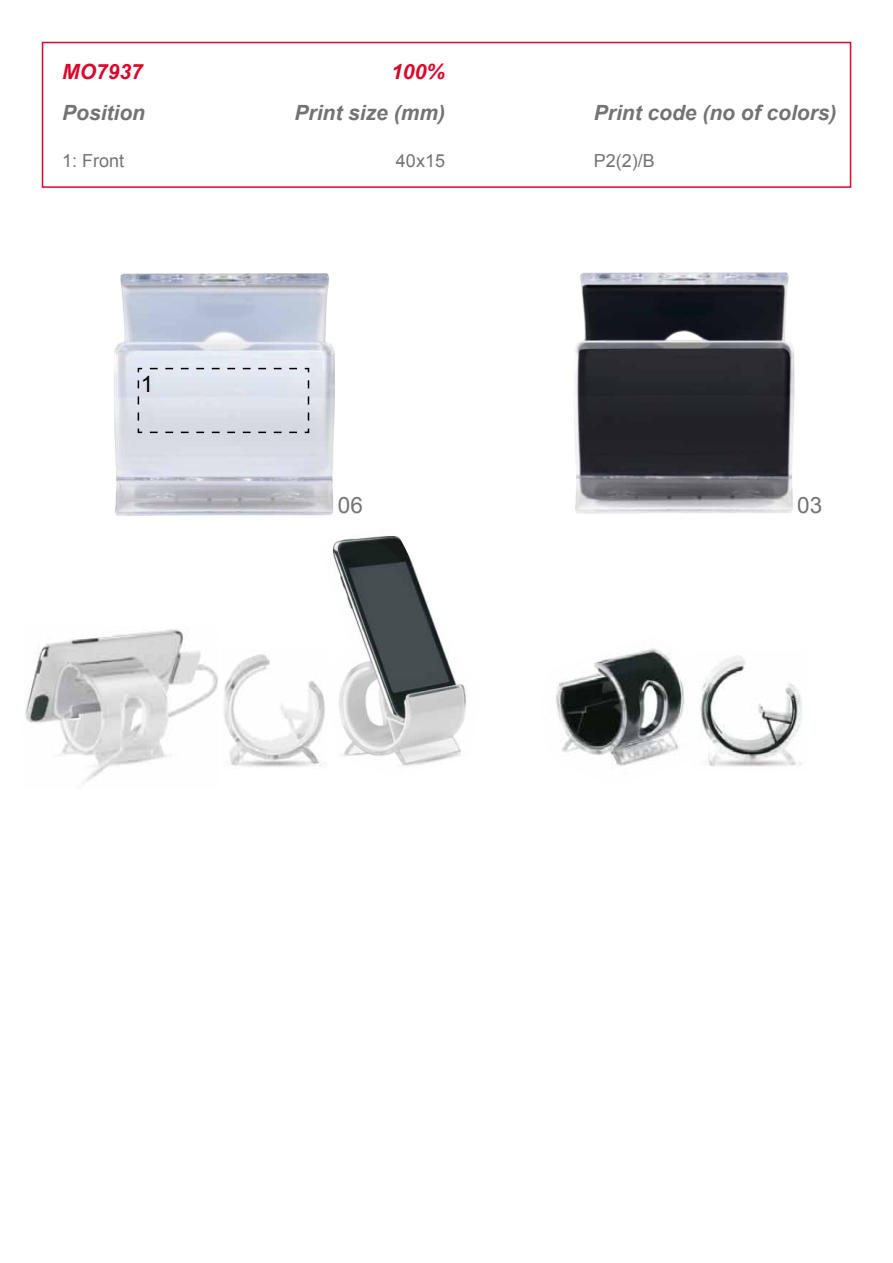
<style>
.page{position:relative;width:893px;height:1263px;background:#fff}
.page>*{position:absolute;margin:0;border:0;box-sizing:border-box;transform-origin:0 0}
.t1{font:22.5px "Arial";color:#747373}
.t2{font:22.5px "Arial";color:#000}
.t3{font:italic 700 21px "Arial";color:#747373}
.t4{font:italic 700 21px "Arial";color:#dd052b}
.t5{font:18px "Arial";color:#747373}
</style>
<div class="page">
<div style="left:42px;top:42px;width:809px;height:146px;border:2px solid #dd052b"></div>
<img style="left:114px;top:273px;width:221px;height:242px">
<img style="left:574px;top:272px;width:220px;height:241px">
<img style="left:25px;top:629px;width:193px;height:155px">
<img style="left:223px;top:654px;width:96px;height:113px">
<img style="left:319px;top:535px;width:147px;height:231px">
<img style="left:555px;top:648px;width:130px;height:118px">
<img style="left:700px;top:655px;width:102px;height:112px">
<svg style="left:137px;top:427px;width:160px;height:7px"></svg>
<svg style="left:137px;top:367px;width:7px;height:54px"></svg>
<svg style="left:150px;top:367px;width:160px;height:7px"></svg>
<svg style="left:303px;top:380px;width:7px;height:54px"></svg>
<p class="t4" style="left:62px;top:58px;width:82px">MO7937</p>
<p class="t4" style="left:391px;top:58px;width:55px">100%</p>
<p class="t3" style="left:62px;top:99px;width:84px">Position</p>
<p class="t3" style="left:294px;top:99px;width:152px">Print size (mm)</p>
<p class="t3" style="left:594px;top:99px;width:244px">Print code (no of colors)</p>
<p class="t5" style="left:62px;top:149px;width:64px">1: Front</p>
<p class="t5" style="left:396px;top:149px;width:51px">40x15</p>
<p class="t5" style="left:594px;top:149px;width:63px">P2(2)/B</p>
<p class="t2" style="left:141px;top:369px;width:14px">1</p>
<p class="t1" style="left:338px;top:490px;width:27px">06</p>
<p class="t1" style="left:797px;top:490px;width:27px">03</p>
</div>
